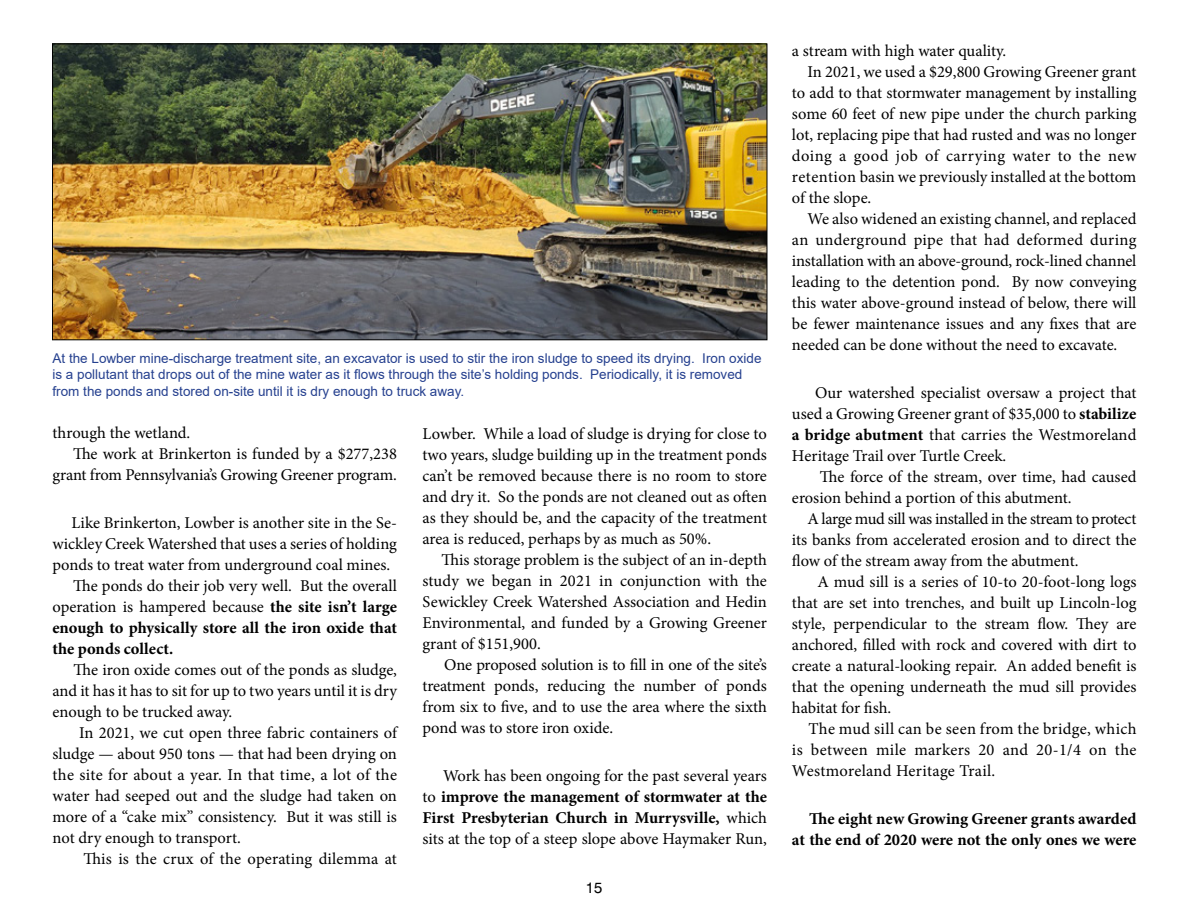
<style>
.page{position:relative;width:1188px;height:918px;background:#fff}
.page>*{position:absolute;margin:0;border:0;box-sizing:border-box;transform-origin:0 0}
.t1{font:16.5px/21px "Minion Pro";color:#000;text-align:justify}
.t2{font:700 16.5px/21px "Minion Pro";color:#000;text-align:right}
.t3{font:16.5px "Minion Pro";letter-spacing:.03em;color:#000}
.t4{font:15px "Swiss 721 BT";color:#000}
.t5{font:13.5px/16.5px "Arial";color:#25408f}
.s1{font-weight:700}
</style>
<div class="page">
<img style="left:54px;top:46px;width:711px;height:292px">
<p class="t5" style="left:52px;top:350px;width:711px">At the Lowber mine-discharge treatment site, an excavator is used to stir the iron sludge to speed its drying. Iron oxide is a pollutant that drops out of the mine water as it flows through the site’s holding ponds. Periodically, it is removed from the ponds and stored on-site until it is dry enough to truck away.</p>
<p class="t1" style="left:52px;top:422px;width:139px">through the wetland.</p>
<p class="t1" style="left:73px;top:443px;width:325px">The work at Brinkerton is funded by a $277,238</p>
<p class="t1" style="left:52px;top:464px;width:346px">grant from Pennsylvania’s Growing Greener program.</p>
<p class="t1" style="left:72px;top:512px;width:327px">Like Brinkerton, Lowber is another site in the Se-</p>
<p class="t1" style="left:52px;top:533px;width:346px">wickley Creek Watershed that uses a series of holding</p>
<p class="t1" style="left:52px;top:554px;width:339px">ponds to treat water from underground coal mines.</p>
<p class="t1" style="left:73px;top:575px;width:325px">The ponds do their job very well. But the overall</p>
<p class="t1" style="left:52px;top:596px;width:346px">operation is hampered because <span class="s1">the site isn’t large</span></p>
<p class="t2" style="left:52px;top:617px;width:346px">enough to physically store all the iron oxide that</p>
<p class="t2" style="left:52px;top:638px;width:122px">the ponds collect.</p>
<p class="t1" style="left:52px;top:659px;width:346px;text-indent:21px">The iron oxide comes out of the ponds as sludge, and it has it has to sit for up to two years until it is dry enough to be trucked away.</p>
<p class="t1" style="left:52px;top:722px;width:346px;text-indent:27px">In 2021, we cut open three fabric containers of sludge — about 950 tons — that had been drying on the site for about a year. In that time, a lot of the water had seeped out and the sludge had taken on more of a “cake mix” consistency. But it was still is not dry enough to transport.</p>
<p class="t1" style="left:83px;top:848px;width:315px">This is the crux of the operating dilemma at</p>
<p class="t1" style="left:422px;top:423px;width:346px">Lowber. While a load of sludge is drying for close to two years, sludge building up in the treatment ponds can’t be removed because there is no room to store and dry it. So the ponds are not cleaned out as often as they should be, and the capacity of the treatment area is reduced, perhaps by as much as 50%.</p>
<p class="t1" style="left:422px;top:549px;width:346px;text-indent:19px">This storage problem is the subject of an in-depth study we began in 2021 in conjunction with the Sewickley Creek Watershed Association and Hedin Environmental, and funded by a Growing Greener grant of $151,900.</p>
<p class="t1" style="left:422px;top:654px;width:346px;text-indent:22px">One proposed solution is to fill in one of the site’s treatment ponds, reducing the number of ponds from six to five, and to use the area where the sixth pond was to store iron oxide.</p>
<p class="t1" style="left:422px;top:765px;width:346px;text-indent:21px">Work has been ongoing for the past several years to <span class="s1">improve the management of stormwater at the First Presbyterian Church in Murrysville,</span> which sits at the top of a steep slope above Haymaker Run,</p>
<p class="t4" style="left:586px;top:879px;width:18px">15</p>
<p class="t1" style="left:792px;top:40px;width:216px">a stream with high water quality.</p>
<p class="t1" style="left:808px;top:61px;width:330px">In 2021, we used a $29,800 Growing Greener grant</p>
<p class="t1" style="left:792px;top:82px;width:346px">to add to that stormwater management by installing</p>
<p class="t1" style="left:792px;top:103px;width:346px">some 60 feet of new pipe under the church parking</p>
<p class="t1" style="left:792px;top:124px;width:346px">lot, replacing pipe that had rusted and was no longer</p>
<p class="t3" style="left:792px;top:144px;width:346px">doing a good job of carrying water to the new</p>
<p class="t1" style="left:792px;top:166px;width:346px">retention basin we previously installed at the bottom</p>
<p class="t1" style="left:792px;top:187px;width:81px">of the slope.</p>
<p class="t1" style="left:808px;top:208px;width:330px">We also widened an existing channel, and replaced</p>
<p class="t1" style="left:792px;top:229px;width:346px">an underground pipe that had deformed during</p>
<p class="t1" style="left:792px;top:250px;width:346px">installation with an above-ground, rock-lined channel</p>
<p class="t1" style="left:792px;top:271px;width:346px">leading to the detention pond. By now conveying</p>
<p class="t1" style="left:792px;top:292px;width:346px">this water above-ground instead of below, there will</p>
<p class="t1" style="left:792px;top:313px;width:346px">be fewer maintenance issues and any fixes that are</p>
<p class="t1" style="left:792px;top:334px;width:327px">needed can be done without the need to excavate.</p>
<p class="t1" style="left:792px;top:382px;width:346px;text-indent:23px">Our watershed specialist oversaw a project that used a Growing Greener grant of $35,000 to <span class="s1">stabilize a bridge abutment</span> that carries the Westmoreland Heritage Trail over Turtle Creek.</p>
<p class="t1" style="left:792px;top:466px;width:346px;text-indent:28px">The force of the stream, over time, had caused erosion behind a portion of this abutment.</p>
<p class="t1" style="left:792px;top:508px;width:346px;text-indent:15px">A large mud sill was installed in the stream to protect its banks from accelerated erosion and to direct the flow of the stream away from the abutment.</p>
<p class="t1" style="left:792px;top:571px;width:346px;text-indent:25px">A mud sill is a series of 10-to 20-foot-long logs that are set into trenches, and built up Lincoln-log style, perpendicular to the stream flow. They are anchored, filled with rock and covered with dirt to create a natural-looking repair. An added benefit is that the opening underneath the mud sill provides habitat for fish.</p>
<p class="t1" style="left:792px;top:718px;width:346px;text-indent:16px">The mud sill can be seen from the bridge, which is between mile markers 20 and 20-1/4 on the Westmoreland Heritage Trail.</p>
<p class="t2" style="left:792px;top:808px;width:346px">The eight new Growing Greener grants awarded<br>at the end of 2020 were not the only ones we were</p>
</div>
